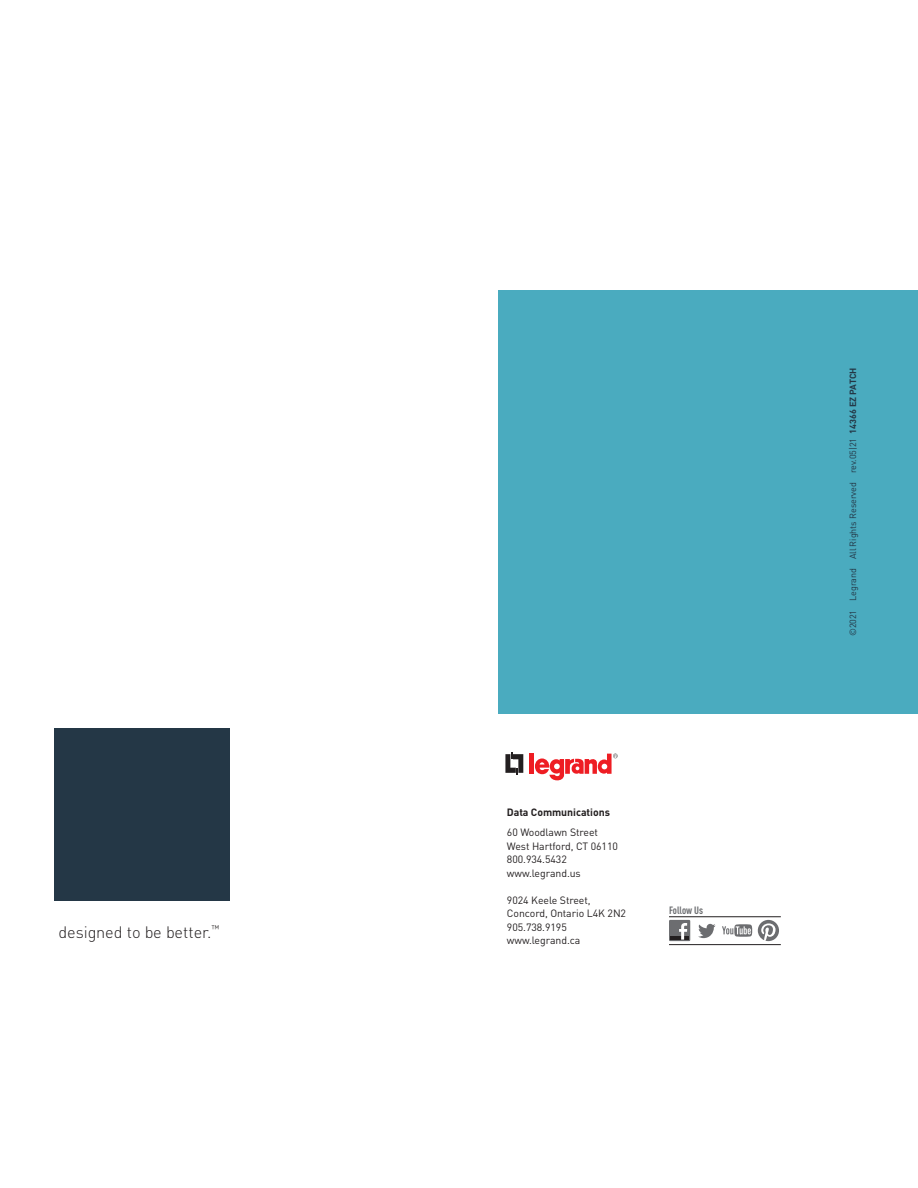
<style>
.page{position:relative;width:918px;height:1188px;background:#fff}
.page>*{position:absolute;margin:0;border:0;box-sizing:border-box;transform-origin:0 0}
.t1{font:300 16.35px "DIN Pro";color:#231f20}
.t2{font:10.5px "DIN Pro";letter-spacing:-.005em;color:#231f20}
.t3{font:700 10.5px "DIN Pro";letter-spacing:-.005em;color:#231f20}
.t4{font:700 condensed 10.5px "DIN Pro";color:#6c6d70}
.t5{font:9px "DIN Pro";letter-spacing:-.005em;color:#243746}
.s1{font-weight:700}
</style>
<div class="page">
<div style="left:54px;top:729px;width:176px;height:172px;background:#243746"></div>
<div style="left:499px;top:291px;width:419px;height:423px;background:#4aabbf"></div>
<hr style="left:669px;top:944px;width:112px;height:1px;background:#231f20">
<hr style="left:669px;top:916px;width:112px;height:1px;background:#231f20">
<div style="left:669px;top:920px;width:21px;height:21px;background:#6c6d70"></div>
<hr style="left:671px;top:937px;width:18px;height:3px;background:#231f20">
<svg style="left:679px;top:923px;width:8px;height:17px"></svg>
<svg style="left:698px;top:924px;width:18px;height:14px"></svg>
<svg style="left:758px;top:920px;width:21px;height:21px"></svg>
<svg style="left:722px;top:924px;width:30px;height:13px"></svg>
<svg style="left:505px;top:753px;width:18px;height:21px"></svg>
<hr style="left:530px;top:754px;width:4px;height:20px;background:#ee1d23">
<svg style="left:535px;top:754px;width:83px;height:27px"></svg>
<p class="t1" style="left:59px;top:921px;width:162px">designed to be better.<sup>™</sup></p>
<p class="t3" style="left:507px;top:805px;width:104px">Data Communications</p>
<p class="t2" style="left:507px;top:825px;width:93px">60 Woodlawn Street</p>
<p class="t2" style="left:507px;top:839px;width:112px">West Hartford, CT 06110</p>
<p class="t2" style="left:507px;top:852px;width:61px">800.934.5432</p>
<p class="t2" style="left:507px;top:866px;width:75px">www.legrand.us</p>
<p class="t2" style="left:507px;top:893px;width:85px">9024 Keele Street,</p>
<p class="t2" style="left:507px;top:906px;width:121px">Concord, Ontario L4K 2N2</p>
<p class="t2" style="left:507px;top:920px;width:61px">905.738.9195</p>
<p class="t2" style="left:507px;top:933px;width:75px">www.legrand.ca</p>
<p class="t4" style="left:669px;top:904px;width:36px">Follow Us</p>
<p class="t5" style="left:847px;top:636px;width:270px;rotate:-90deg">©2021 Legrand All Rights Reserved rev.05|21 <span class="s1">14366 EZ PATCH</span></p>
</div>
